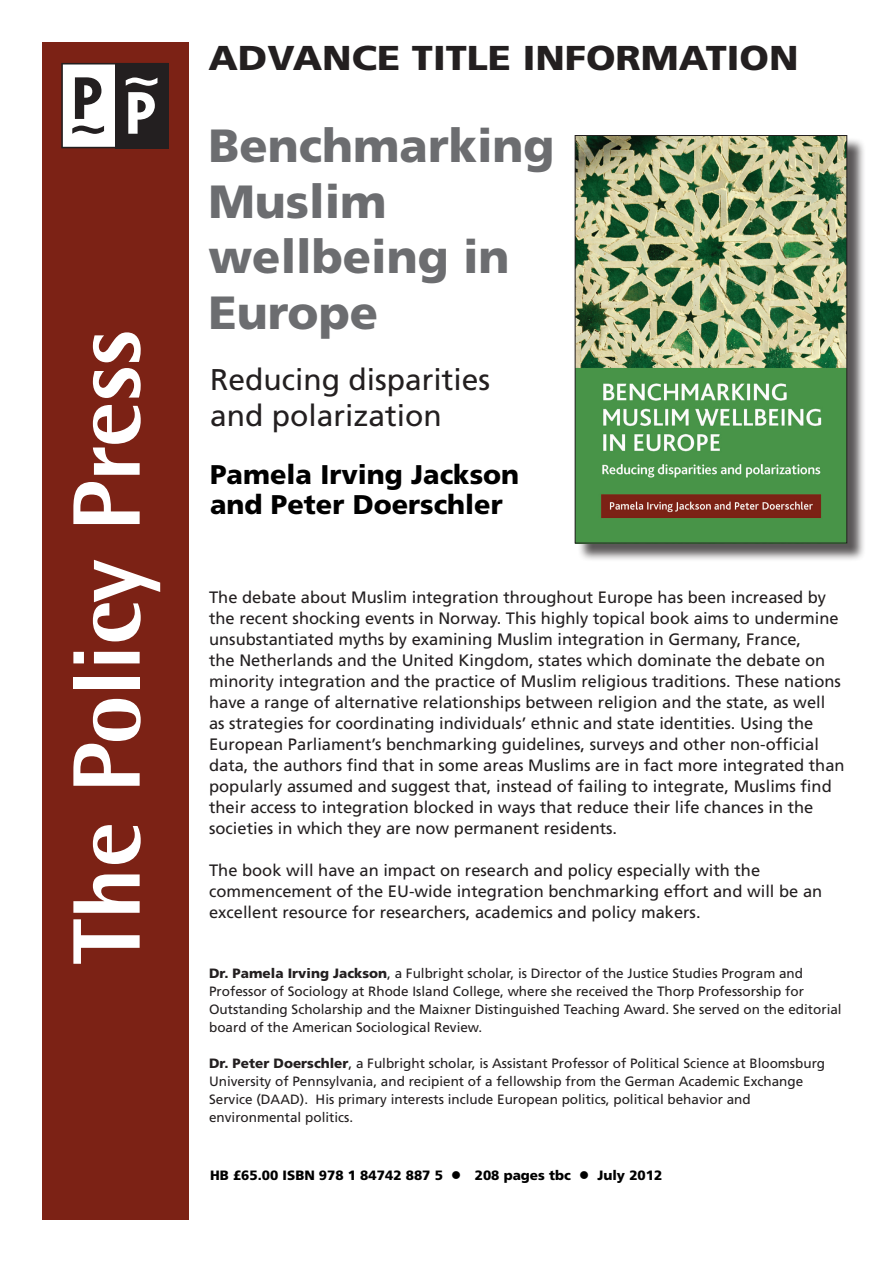
<style>
.page{position:relative;width:893px;height:1263px;background:#fff}
.page>*{position:absolute;margin:0;border:0;box-sizing:border-box;transform-origin:0 0}
.t1{font:800 96px "Rotis Semi Sans";color:#fff}
.Pub_title{font:900 46.5px/55.8px "Frutiger";color:#6c6d70}
.Top_header{font:900 34.5px "Frutiger";color:#231f20;scale:1.1 1}
.t2{font:30px/36px "Frutiger";color:#231f20}
.Author_names{font:900 27px/30px "Frutiger";color:#000}
.Long_blurb{font:16.5px/21px "Frutiger";color:#231f20}
.Long_blurb-2{font:13.5px/18px "Frutiger";color:#231f20}
.Biblio{font:900 13.5px "Frutiger";color:#000}
.s1{font-weight:900}
</style>
<div class="page">
<div style="left:43px;top:43px;width:146px;height:1177px;background:#7c2215"></div>
<div style="left:577px;top:137px;width:289px;height:425px;background:#231f20;opacity:.75"></div>
<img style="left:577px;top:137px;width:268px;height:404px">
<div style="left:575px;top:135px;width:272px;height:408px;border:1px solid #231f20"></div>
<svg style="left:61px;top:63px;width:107px;height:85px;background:#8b8889"></svg>
<p class="t1" style="left:46px;top:964px;width:635px;rotate:-90deg">The Policy Press</p>
<p class="Top_header" style="left:208px;top:37px;width:538px">ADVANCE TITLE INFORMATION</p>
<p class="Pub_title" style="left:208px;top:117px;width:348px">Benchmarking<br>Muslim wellbeing in<br>Europe</p>
<p class="t2" style="left:210px;top:361px;width:282px">Reducing disparities and polarization</p>
<p class="Author_names" style="left:210px;top:460px;width:311px">Pamela Irving Jackson and Peter Doerschler</p>
<p class="Long_blurb" style="left:209px;top:586px;width:637px">The debate about Muslim integration throughout Europe has been increased by the recent shocking events in Norway. This highly topical book aims to undermine unsubstantiated myths by examining Muslim integration in Germany, France,<br>the Netherlands and the United Kingdom, states which dominate the debate on minority integration and the practice of Muslim religious traditions. These nations have a range of alternative relationships between religion and the state, as well as strategies for coordinating individuals’ ethnic and state identities. Using the European Parliament’s benchmarking guidelines, surveys and other non-official data, the authors find that in some areas Muslims are in fact more integrated than popularly assumed and suggest that, instead of failing to integrate, Muslims find their access to integration blocked in ways that reduce their life chances in the societies in which they are now permanent residents.</p>
<p class="Long_blurb" style="left:209px;top:859px;width:615px">The book will have an impact on research and policy especially with the commencement of the EU-wide integration benchmarking effort and will be an excellent resource for researchers, academics and policy makers.</p>
<p class="Long_blurb-2" style="left:209px;top:964px;width:634px"><span class="s1">Dr. Pamela Irving Jackson</span>, a Fulbright scholar, is Director of the Justice Studies Program and Professor of Sociology at Rhode Island College, where she received the Thorp Professorship for Outstanding Scholarship and the Maixner Distinguished Teaching Award. She served on the editorial board of the American Sociological Review.</p>
<p class="Long_blurb-2" style="left:209px;top:1054px;width:618px"><span class="s1">Dr. Peter Doerschler</span>, a Fulbright scholar, is Assistant Professor of Political Science at Bloomsburg University of Pennsylvania, and recipient of a fellowship from the German Academic Exchange Service (DAAD). His primary interests include European politics, political behavior and environmental politics.</p>
<p class="Biblio" style="left:210px;top:1167px;width:454px">HB £65.00 ISBN 978 1 84742 887 5 ● 208 pages tbc ● July 2012</p>
</div>
